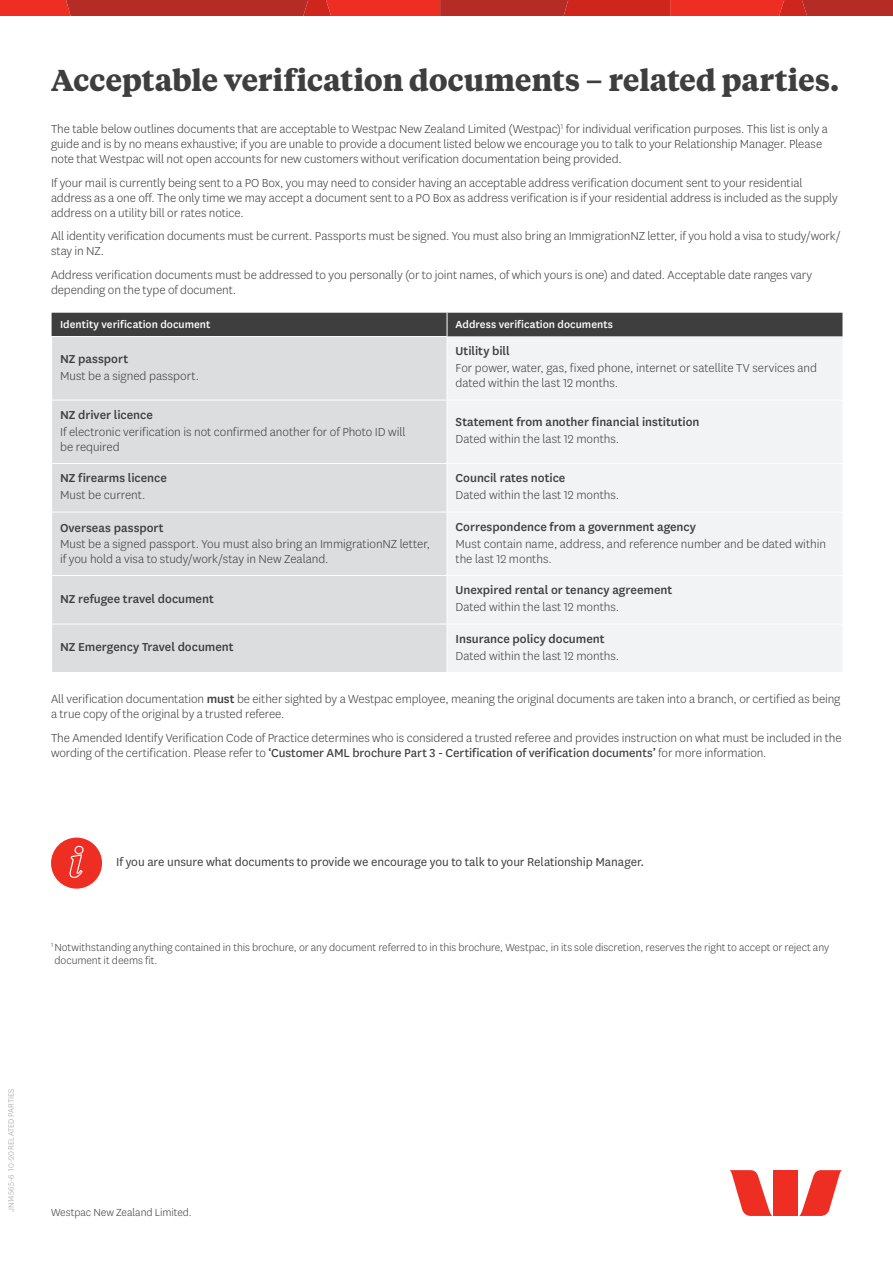
<style>
.page{position:relative;width:893px;height:1263px;background:#fff}
.page>*{position:absolute;margin:0;border:0;box-sizing:border-box;transform-origin:0 0}
.Heading_1{font:700 30px "Tiempos Text";letter-spacing:-.01em;color:#3e3e3f}
.Main_body_copy{font:300 13.5px/15px "National LF";letter-spacing:-.005em;color:#3e3e3f}
.table_rev{font:300 13.5px/15px "National LF";color:#3e3e3f}
.table_rev-2{font:500 13.5px "National LF";color:#3e3e3f}
.Body{font:13.5px "National LF";letter-spacing:-.01em;color:#3e3e3f}
.Main_body_copy-2{font:300 12px/13.5px "National LF";letter-spacing:-.005em;color:#3e3e3f}
.table_rev-3{font:500 12px "National LF";color:#fff}
.Main_body_copy-3{font:300 9px "National LF";letter-spacing:.005em;color:#9d9fa2}
.s1{font-weight:500}
.s2{font-weight:400}
</style>
<div class="page">
<svg style="left:0;top:0;width:893px;height:16px"></svg>
<div style="left:52px;top:337px;width:395px;height:335px;background:#dcdddf"></div>
<div style="left:448px;top:337px;width:394px;height:335px;background:#f2f3f4"></div>
<div style="left:52px;top:313px;width:790px;height:24px;background:#3e3e3f"></div>
<hr style="left:52px;top:400px;width:395px;height:1px;background:#fff">
<hr style="left:447px;top:400px;width:395px;height:1px;background:#fff">
<hr style="left:52px;top:463px;width:395px;height:1px;background:#fff">
<hr style="left:447px;top:463px;width:395px;height:1px;background:#fff">
<hr style="left:52px;top:512px;width:395px;height:1px;background:#fff">
<hr style="left:447px;top:512px;width:395px;height:1px;background:#fff">
<hr style="left:52px;top:575px;width:395px;height:1px;background:#fff">
<hr style="left:447px;top:575px;width:395px;height:1px;background:#fff">
<hr style="left:52px;top:624px;width:395px;height:1px;background:#fff">
<hr style="left:447px;top:624px;width:395px;height:1px;background:#fff">
<div style="left:51px;top:837px;width:51px;height:52px;background:#ee2e22;border-radius:50%"></div>
<svg style="left:69px;top:846px;width:15px;height:32px"></svg>
<svg style="left:729px;top:1170px;width:44px;height:46px"></svg>
<svg style="left:799px;top:1170px;width:43px;height:46px"></svg>
<div style="left:774px;top:1170px;width:24px;height:46px;background:#ee2e22"></div>
<p class="Heading_1" style="left:51px;top:59px;width:790px">Acceptable verification documents – related parties.</p>
<p class="Main_body_copy" style="left:51px;top:121px;width:778px">The table below outlines documents that are acceptable to Westpac New Zealand Limited (Westpac)<sup>1</sup> for individual verification purposes. This list is only a guide and is by no means exhaustive; if you are unable to provide a document listed below we encourage you to talk to your Relationship Manager. Please note that Westpac will not open accounts for new customers without verification documentation being provided.</p>
<p class="Main_body_copy" style="left:51px;top:175px;width:788px">If your mail is currently being sent to a PO Box, you may need to consider having an acceptable address verification document sent to your residential address as a one off. The only time we may accept a document sent to a PO Box as address verification is if your residential address is included as the supply address on a utility bill or rates notice.</p>
<p class="Main_body_copy" style="left:51px;top:228px;width:791px">All identity verification documents must be current. Passports must be signed. You must also bring an ImmigrationNZ letter, if you hold a visa to study/work/ stay in NZ.</p>
<p class="Main_body_copy" style="left:51px;top:267px;width:763px">Address verification documents must be addressed to you personally (or to joint names, of which yours is one) and dated. Acceptable date ranges vary depending on the type of document.</p>
<p class="table_rev-3" style="left:60px;top:316px;width:152px">Identity verification document</p>
<p class="table_rev-3" style="left:456px;top:316px;width:159px">Address verification documents</p>
<p class="table_rev-2" style="left:60px;top:349px;width:70px">NZ passport</p>
<p class="table_rev" style="left:60px;top:368px;width:140px">Must be a signed passport.</p>
<p class="table_rev-2" style="left:456px;top:342px;width:56px">Utility bill</p>
<p class="table_rev" style="left:456px;top:360px;width:363px">For power, water, gas, fixed phone, internet or satellite TV services and dated within the last 12 months.</p>
<p class="table_rev-2" style="left:60px;top:405px;width:94px">NZ driver licence</p>
<p class="table_rev" style="left:60px;top:424px;width:347px">If electronic verification is not confirmed another for of Photo ID will be required</p>
<p class="table_rev-2" style="left:60px;top:469px;width:108px">NZ firearms licence</p>
<p class="table_rev" style="left:60px;top:487px;width:87px">Must be current.</p>
<p class="table_rev-2" style="left:60px;top:518px;width:105px">Overseas passport</p>
<p class="table_rev" style="left:60px;top:536px;width:372px">Must be a signed passport. You must also bring an ImmigrationNZ letter, if you hold a visa to study/work/stay in New Zealand.</p>
<p class="table_rev-2" style="left:60px;top:589px;width:155px">NZ refugee travel document</p>
<p class="table_rev-2" style="left:456px;top:413px;width:245px">Statement from another financial institution</p>
<p class="table_rev" style="left:456px;top:431px;width:165px">Dated within the last 12 months.</p>
<p class="table_rev-2" style="left:456px;top:469px;width:111px">Council rates notice</p>
<p class="table_rev" style="left:456px;top:487px;width:165px">Dated within the last 12 months.</p>
<p class="table_rev-2" style="left:456px;top:517px;width:242px">Correspondence from a government agency</p>
<p class="table_rev" style="left:456px;top:536px;width:372px">Must contain name, address, and reference number and be dated within the last 12 months.</p>
<p class="table_rev-2" style="left:456px;top:581px;width:218px">Unexpired rental or tenancy agreement</p>
<p class="table_rev" style="left:456px;top:599px;width:165px">Dated within the last 12 months.</p>
<p class="table_rev-2" style="left:456px;top:629px;width:151px">Insurance policy document</p>
<p class="table_rev" style="left:456px;top:648px;width:165px">Dated within the last 12 months.</p>
<p class="Main_body_copy" style="left:51px;top:691px;width:791px">All verification documentation <span class="s1">must</span> be either sighted by a Westpac employee, meaning the original documents are taken into a branch, or certified as being a true copy of the original by a trusted referee.</p>
<p class="Main_body_copy" style="left:51px;top:730px;width:792px">The Amended Identify Verification Code of Practice determines who is considered a trusted referee and provides instruction on what must be included in the wording of the certification. Please refer to <span class="s2">‘Customer AML brochure Part 3 - Certification of verification documents’</span> for more information.</p>
<p class="table_rev-2" style="left:60px;top:638px;width:175px">NZ Emergency Travel document</p>
<p class="Body" style="left:116px;top:853px;width:530px">If you are unsure what documents to provide we encourage you to talk to your Relationship Manager.</p>
<p class="Main_body_copy-2" style="left:51px;top:940px;width:780px"><sup>1</sup> Notwithstanding anything contained in this brochure, or any document referred to in this brochure, Westpac, in its sole discretion, reserves the right to accept or reject any document it deems fit.</p>
<p class="Main_body_copy-3" style="left:6px;top:1212px;width:125px;rotate:-90deg">JN14565-6 10-20 RELATED PARTIES</p>
<p class="Main_body_copy-2" style="left:51px;top:1205px;width:142px">Westpac New Zealand Limited.</p>
</div>
